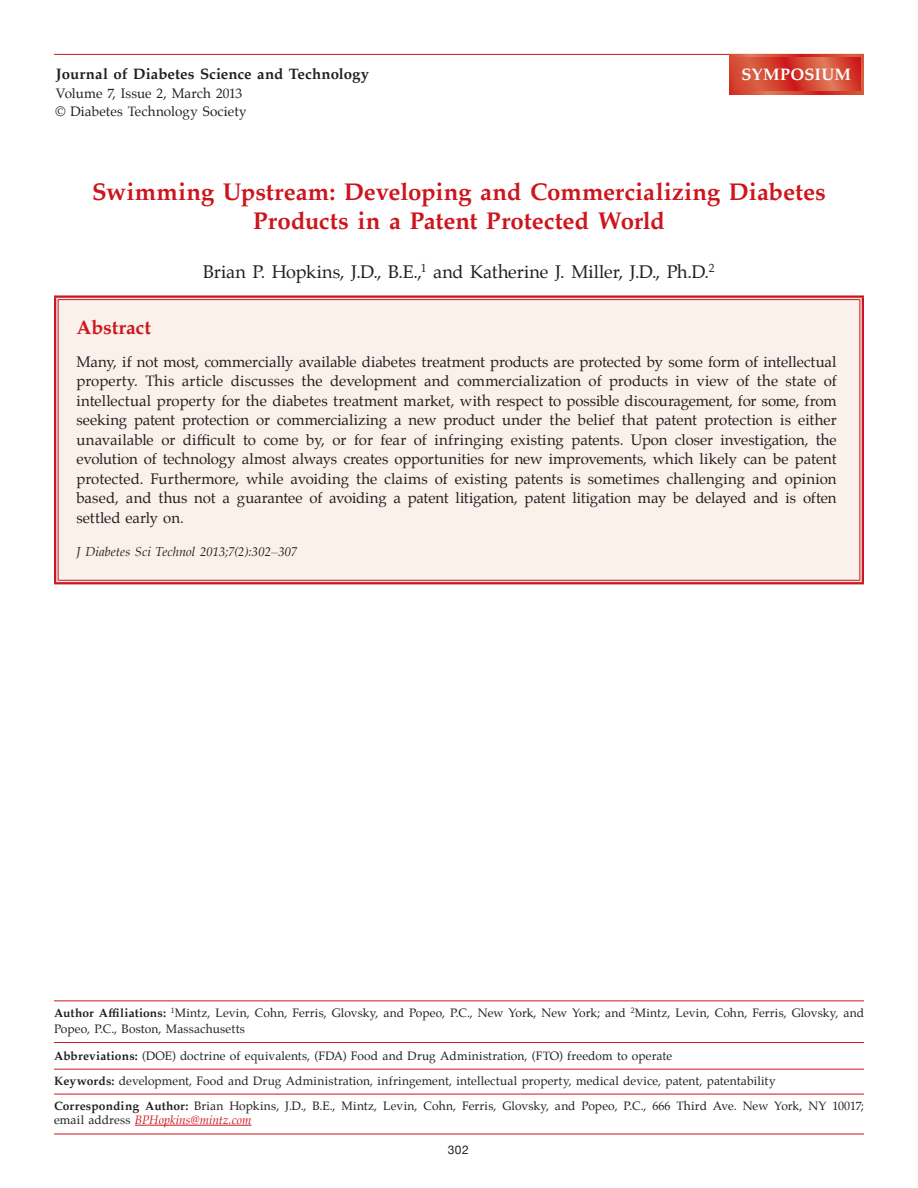
<style>
.page{position:relative;width:918px;height:1188px;background:#fff}
.page>*{position:absolute;margin:0;border:0;box-sizing:border-box;transform-origin:0 0}
.t1{font:700 24px/28.8px "Palatino";color:#cd151d;text-align:center}
.Subheads{font:700 19.5px "Palatino";letter-spacing:-.005em;color:#cd151d}
.Authors-Names{font:18px "Palatino";letter-spacing:-.005em;color:#231f20}
.t2{font:700 16.5px "Palatino";letter-spacing:.02em;color:#fff}
.Abstract_Text{font:15px/19.5px "Palatino";letter-spacing:-.01em;color:#231f20;text-align:justify}
.t3{font:700 15px "Palatino";letter-spacing:.005em;color:#231f20}
.t4{font:13.5px/18px "Palatino";letter-spacing:.005em;color:#231f20}
.Subhead2{font:italic 12.75px "Palatino";letter-spacing:.005em;color:#231f20}
.t5{font:12px/15.9px "Palatino";letter-spacing:.005em;color:#231f20}
.t6{font:12px "Helvetica Neue";color:#231f20}
.s1{font-weight:700}
.s2{font-style:italic;color:#cd151d}
</style>
<div class="page">
<hr style="left:54px;top:1134px;width:810px;height:1px;background:#cd151d">
<hr style="left:135px;top:1125px;width:117px;height:1px;background:#cd151d">
<hr style="left:54px;top:1000px;width:810px;height:1px;background:#cd151d">
<hr style="left:54px;top:1042px;width:810px;height:1px;background:#cd151d">
<hr style="left:54px;top:1069px;width:810px;height:1px;background:#cd151d">
<hr style="left:54px;top:1094px;width:810px;height:1px;background:#cd151d">
<div style="left:56px;top:298px;width:806px;height:284px;background:#fbf1eb"></div>
<hr style="left:54px;top:296px;width:810px;height:4px;background:#ededf1">
<svg style="left:56px;top:300px;width:2px;height:280px"></svg>
<svg style="left:860px;top:300px;width:2px;height:280px"></svg>
<hr style="left:54px;top:580px;width:810px;height:4px;background:#ededf1">
<hr style="left:54px;top:296px;width:810px;height:2px;background:#cd151d">
<hr style="left:58px;top:299px;width:802px;height:1px;background:#cd151d">
<hr style="left:54px;top:298px;width:2px;height:284px;background:#cd151d">
<hr style="left:58px;top:300px;width:1px;height:280px;background:#cd151d">
<hr style="left:859px;top:300px;width:1px;height:280px;background:#cd151d">
<hr style="left:862px;top:298px;width:2px;height:284px;background:#cd151d">
<hr style="left:58px;top:580px;width:802px;height:1px;background:#cd151d">
<hr style="left:54px;top:582px;width:810px;height:2px;background:#cd151d">
<hr style="left:54px;top:54px;width:810px;height:1px;background:#cd151d">
<svg style="left:730px;top:54px;width:134px;height:40px"></svg>
<svg style="left:733px;top:57px;width:128px;height:34px;background:#d54835"></svg>
<p class="t3" style="left:56px;top:61px;width:315px">Journal of Diabetes Science and Technology</p>
<p class="t4" style="left:55px;top:85px;width:193px">Volume 7, Issue 2, March 2013 © Diabetes Technology Society</p>
<p class="t2" style="left:741px;top:61px;width:111px">SYMPOSIUM</p>
<p class="t1" style="left:92px;top:177px;width:735px">Swimming Upstream: Developing and Commercializing Diabetes<br>Products in a Patent Protected World</p>
<p class="Authors-Names" style="left:203px;top:257px;width:513px">Brian P. Hopkins, J.D., B.E.,<sup>1</sup> and Katherine J. Miller, J.D., Ph.D.<sup>2</sup></p>
<p class="Subheads" style="left:76px;top:311px;width:76px">Abstract</p>
<p class="Abstract_Text" style="left:76px;top:352px;width:762px">Many, if not most, commercially available diabetes treatment products are protected by some form of intellectual property. This article discusses the development and commercialization of products in view of the state of intellectual property for the diabetes treatment market, with respect to possible discouragement, for some, from seeking patent protection or commercializing a new product under the belief that patent protection is either unavailable or difficult to come by, or for fear of infringing existing patents. Upon closer investigation, the evolution of technology almost always creates opportunities for new improvements, which likely can be patent protected. Furthermore, while avoiding the claims of existing patents is sometimes challenging and opinion based, and thus not a guarantee of avoiding a patent litigation, patent litigation may be delayed and is often settled early on.</p>
<p class="Subhead2" style="left:76px;top:541px;width:223px">J Diabetes Sci Technol 2013;7(2):302–307</p>
<p class="t5" style="left:54px;top:1005px;width:812px"><span class="s1">Author Affiliations:</span> <sup>1</sup>Mintz, Levin, Cohn, Ferris, Glovsky, and Popeo, P.C., New York, New York; and <sup>2</sup>Mintz, Levin, Cohn, Ferris, Glovsky, and<br>Popeo, P.C., Boston, Massachusetts</p>
<p class="t5" style="left:54px;top:1048px;width:620px"><span class="s1">Abbreviations:</span> (DOE) doctrine of equivalents, (FDA) Food and Drug Administration, (FTO) freedom to operate</p>
<p class="t5" style="left:54px;top:1073px;width:723px"><span class="s1">Keywords:</span> development, Food and Drug Administration, infringement, intellectual property, medical device, patent, patentability</p>
<p class="t5" style="left:54px;top:1098px;width:811px;line-height:14.4px"><span class="s1">Corresponding Author:</span> Brian Hopkins, J.D., B.E., Mintz, Levin, Cohn, Ferris, Glovsky, and Popeo, P.C., 666 Third Ave. New York, NY 10017; email address <span class="s2">BPHopkins@mintz.com</span></p>
<p class="t6" style="left:448px;top:1141px;width:22px">302</p>
</div>
